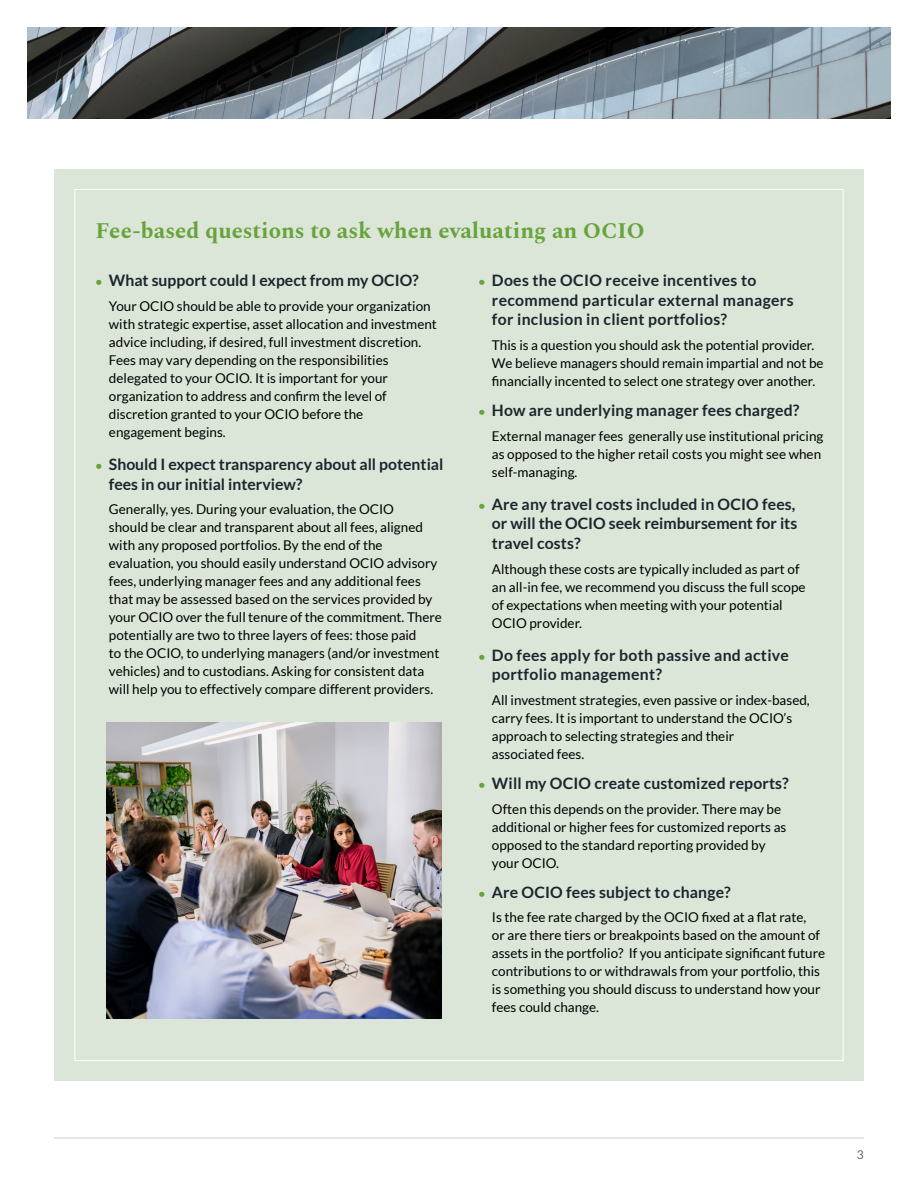
<style>
.page{position:relative;width:918px;height:1188px;background:#fff}
.page>*{position:absolute;margin:0;border:0;box-sizing:border-box;transform-origin:0 0}
.t1{font:700 22.5px "Spectral";color:#69a33b}
.t2{font:700 15.75px/19.5px "Lato";letter-spacing:.01em;color:#1c252d}
.t3{font:13.5px/18px "Lato";color:#000}
.t4{font:12px "Lato";color:#596670}
.s1{font-size:12px;color:#69a33b}
</style>
<div class="page">
<img style="left:27px;top:27px;width:864px;height:92px">
<hr style="left:54px;top:1138px;width:810px;height:1px;background:#cecfcd">
<div style="left:54px;top:170px;width:810px;height:911px;background:#dbe6d9"></div>
<img style="left:107px;top:723px;width:335px;height:296px">
<h1 class="t1" style="left:95px;top:214px;width:551px">Fee-based questions to ask when evaluating an OCIO</h1>
<p class="t2" style="left:95px;top:271px;width:325px"><span class="s1">•</span> What support could I expect from my OCIO?</p>
<p class="t3" style="left:109px;top:297px;width:330px">Your OCIO should be able to provide your organization with strategic expertise, asset allocation and investment advice including, if desired, full investment discretion.<br>Fees may vary depending on the responsibilities delegated to your OCIO. It is important for your organization to address and confirm the level of discretion granted to your OCIO before the engagement begins.</p>
<p class="t2" style="left:109px;top:454px;width:336px;text-indent:-14px"><span class="s1">•</span> Should I expect transparency about all potential fees in our initial interview?</p>
<p class="t3" style="left:109px;top:500px;width:334px">Generally, yes. During your evaluation, the OCIO<br>should be clear and transparent about all fees, aligned with any proposed portfolios. By the end of the evaluation, you should easily understand OCIO advisory fees, underlying manager fees and any additional fees that may be assessed based on the services provided by your OCIO over the full tenure of the commitment. There potentially are two to three layers of fees: those paid<br>to the OCIO, to underlying managers (and/or investment vehicles) and to custodians. Asking for consistent data will help you to effectively compare different providers.</p>
<p class="t2" style="left:492px;top:271px;width:303px;text-indent:-14px"><span class="s1">•</span> Does the OCIO receive incentives to recommend particular external managers for inclusion in client portfolios?</p>
<p class="t3" style="left:492px;top:336px;width:333px">This is a question you should ask the potential provider.<br>We believe managers should remain impartial and not be financially incented to select one strategy over another.</p>
<p class="t2" style="left:478px;top:400px;width:323px"><span class="s1">•</span> How are underlying manager fees charged?</p>
<p class="t3" style="left:492px;top:427px;width:333px">External manager fees generally use institutional pricing as opposed to the higher retail costs you might see when self-managing.</p>
<p class="t2" style="left:492px;top:494px;width:307px;text-align:justify;text-indent:-14px"><span class="s1">•</span> Are any travel costs included in OCIO fees, or will the OCIO seek reimbursement for its travel costs?</p>
<p class="t3" style="left:492px;top:560px;width:315px">Although these costs are typically included as part of an all-in fee, we recommend you discuss the full scope of expectations when meeting with your potential OCIO provider.</p>
<p class="t2" style="left:492px;top:645px;width:298px;text-indent:-14px"><span class="s1">•</span> Do fees apply for both passive and active portfolio management?</p>
<p class="t3" style="left:492px;top:691px;width:319px">All investment strategies, even passive or index-based, carry fees. It is important to understand the OCIO’s approach to selecting strategies and their<br>associated fees.</p>
<p class="t2" style="left:478px;top:773px;width:312px"><span class="s1">•</span> Will my OCIO create customized reports?</p>
<p class="t3" style="left:492px;top:800px;width:296px">Often this depends on the provider. There may be additional or higher fees for customized reports as opposed to the standard reporting provided by your OCIO.</p>
<p class="t2" style="left:478px;top:882px;width:254px"><span class="s1">•</span> Are OCIO fees subject to change?</p>
<p class="t3" style="left:492px;top:908px;width:335px">Is the fee rate charged by the OCIO fixed at a flat rate,<br>or are there tiers or breakpoints based on the amount of assets in the portfolio? If you anticipate significant future contributions to or withdrawals from your portfolio, this is something you should discuss to understand how your fees could change.</p>
<p class="t4" style="left:857px;top:1148px;width:8px">3</p>
</div>
